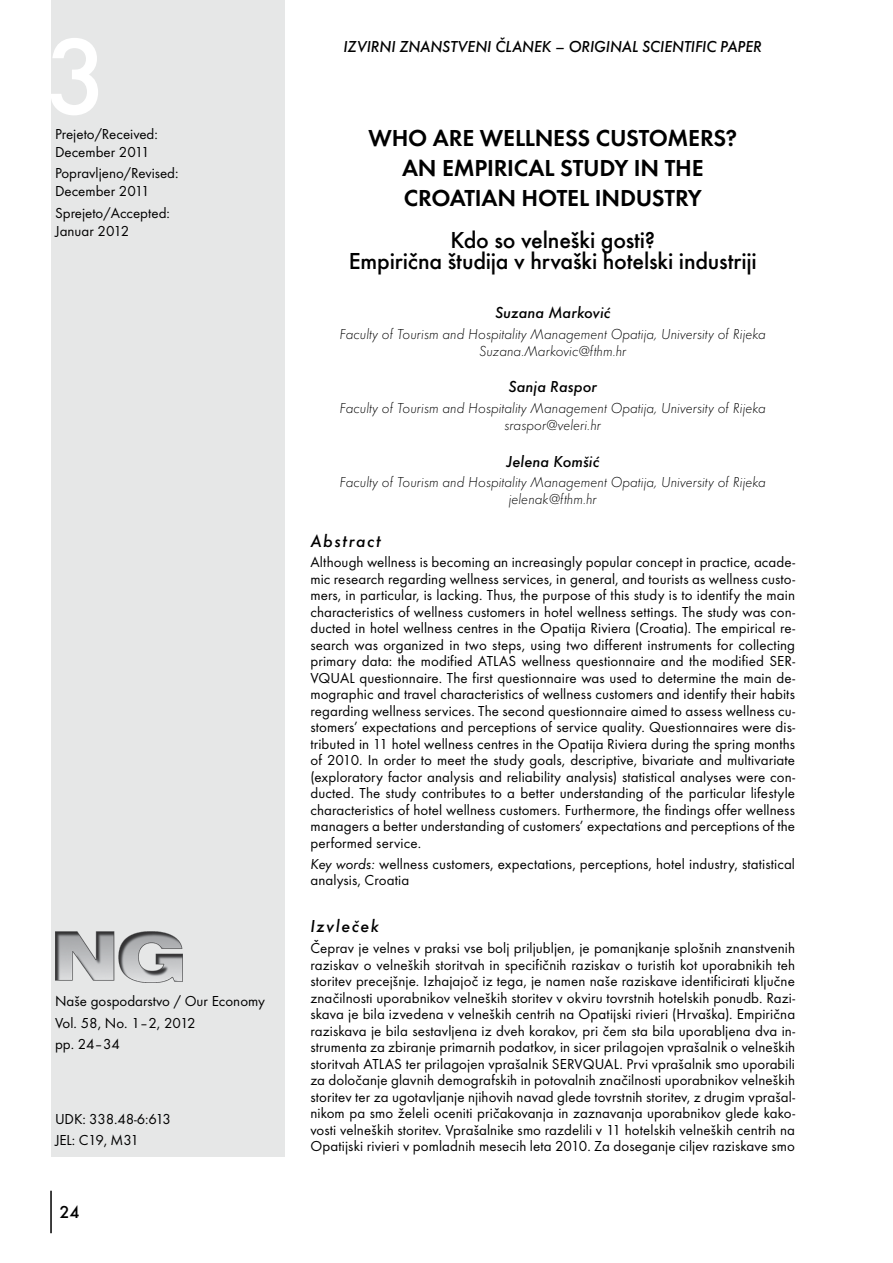
<style>
.page{position:relative;width:893px;height:1263px;background:#fff}
.page>*{position:absolute;margin:0;border:0;box-sizing:border-box;transform-origin:0 0}
.t1{font:500 112.5px "Futura TEE";color:#fff}
.t2{font:600 24px/30px "Futura TEE";letter-spacing:-.01em;color:#000;text-align:center}
.t3{font:500 24px/21px "Futura TEE";letter-spacing:-.01em;color:#000;text-align:center}
.t4{font:18px "Futura TEE Medi Obli";letter-spacing:.085em;color:#000}
.t5{font:500 18px "Futura TEE";color:#000}
.t6{font:16.5px "Futura TEE Medi Obli";color:#000}
.t7{font:15px/16.5px "Futura TEE";color:#000}
.t8{font:15px/16.5px "Futura TEE Ligh Obli";color:#000;text-align:center}
.s1{font-family:"Futura TEE Book Obli"}
</style>
<div class="page">
<hr style="left:50px;top:1191px;width:2px;height:42px;background:#000">
<div style="left:51px;top:0;width:234px;height:1157px;background:#e6e7e7"></div>
<img style="left:55px;top:931px;width:128px;height:51px">
<h1 class="t1" style="left:45px;top:10px;width:65px">3</h1>
<p class="t7" style="left:55px;top:125px;width:104px;line-height:18px">Prejeto/Received:<br>December 2011</p>
<p class="t7" style="left:55px;top:164px;width:125px;line-height:18px">Popravljeno/Revised:<br>December 2011</p>
<p class="t7" style="left:55px;top:204px;width:116px;line-height:18px">Sprejeto/Accepted:<br>Januar 2012</p>
<p class="t7" style="left:55px;top:990px;width:211px;line-height:21.5px">Naše gospodarstvo / Our Economy<br>Vol. 58, No. 1–2, 2012<br>pp. 24–34</p>
<p class="t7" style="left:55px;top:1108px;width:118px;line-height:21.5px">UDK: 338.48-6:613<br>JEL: C19, M31</p>
<p class="t5" style="left:60px;top:1201px;width:22px">24</p>
<p class="t6" style="left:344px;top:37px;width:420px">IZVIRNI ZNANSTVENI ČLANEK – ORIGINAL SCIENTIFIC PAPER</p>
<h2 class="t2" style="left:368px;top:122px;width:370px">WHO ARE WELLNESS CUSTOMERS?<br>AN EMPIRICAL STUDY IN THE<br>CROATIAN HOTEL INDUSTRY</h2>
<h2 class="t3" style="left:349px;top:229px;width:410px">Kdo so velneški gosti?<br>Empirična študija v hrvaški hotelski industriji</h2>
<p class="t6" style="left:495px;top:303px;width:117px">Suzana Marković</p>
<p class="t8" style="left:340px;top:326px;width:428px">Faculty of Tourism and Hospitality Management Opatija, University of Rijeka<br>Suzana.Markovic@fthm.hr</p>
<p class="t6" style="left:509px;top:377px;width:90px">Sanja Raspor</p>
<p class="t8" style="left:340px;top:400px;width:428px">Faculty of Tourism and Hospitality Management Opatija, University of Rijeka sraspor@veleri.hr</p>
<p class="t6" style="left:506px;top:451px;width:95px">Jelena Komšić</p>
<p class="t8" style="left:340px;top:474px;width:428px">Faculty of Tourism and Hospitality Management Opatija, University of Rijeka jelenak@fthm.hr</p>
<p class="t4" style="left:310px;top:530px;width:72px">Abstract</p>
<p class="t7" style="left:310px;top:554px;width:486px;text-align:justify">Although wellness is becoming an increasingly popular concept in practice, acade&shy;mic research regarding wellness services, in general, and tourists as wellness custo&shy;mers, in particular, is lacking. Thus, the purpose of this study is to identify the main characteristics of wellness customers in hotel wellness settings. The study was con&shy;ducted in hotel wellness centres in the Opatija Riviera (Croatia). The empirical re&shy;search was organized in two steps, using two different instruments for collecting primary data: the modified ATLAS wellness questionnaire and the modified SER-VQUAL questionnaire. The first questionnaire was used to determine the main de&shy;mographic and travel characteristics of wellness customers and identify their habits regarding wellness services. The second questionnaire aimed to assess wellness cu&shy;stomers’ expectations and perceptions of service quality. Questionnaires were dis&shy;tributed in 11 hotel wellness centres in the Opatija Riviera during the spring months of 2010. In order to meet the study goals, descriptive, bivariate and multivariate (exploratory factor analysis and reliability analysis) statistical analyses were con&shy;ducted. The study contributes to a better understanding of the particular lifestyle characteristics of hotel wellness customers. Furthermore, the findings offer wellness managers a better understanding of customers’ expectations and perceptions of the performed service.</p>
<p class="t7" style="left:310px;top:855px;width:486px"><span class="s1">Key words:</span> wellness customers, expectations, perceptions, hotel industry, statistical analysis, Croatia</p>
<p class="t4" style="left:310px;top:915px;width:70px">Izvleček</p>
<p class="t7" style="left:310px;top:940px;width:486px;text-align:justify">Čeprav je velnes v praksi vse bolj priljubljen, je pomanjkanje splošnih znanstvenih raziskav o velneških storitvah in specifičnih raziskav o turistih kot uporabnikih teh storitev precejšnje. Izhajajoč iz tega, je namen naše raziskave identificirati ključne značilnosti uporabnikov velneških storitev v okviru tovrstnih hotelskih ponudb. Razi&shy;skava je bila izvedena v velneških centrih na Opatijski rivieri (Hrvaška). Empirična raziskava je bila sestavljena iz dveh korakov, pri čem sta bila uporabljena dva in&shy;strumenta za zbiranje primarnih podatkov, in sicer prilagojen vprašalnik o velneških storitvah ATLAS ter prilagojen vprašalnik SERVQUAL. Prvi vprašalnik smo uporabili za določanje glavnih demografskih in potovalnih značilnosti uporabnikov velneških storitev ter za ugotavljanje njihovih navad glede tovrstnih storitev, z drugim vprašal&shy;nikom pa smo želeli oceniti pričakovanja in zaznavanja uporabnikov glede kako&shy;vosti velneških storitev. Vprašalnike smo razdelili v 11 hotelskih velneških centrih na Opatijski rivieri v pomladnih mesecih leta 2010. Za doseganje ciljev raziskave smo</p>
</div>
